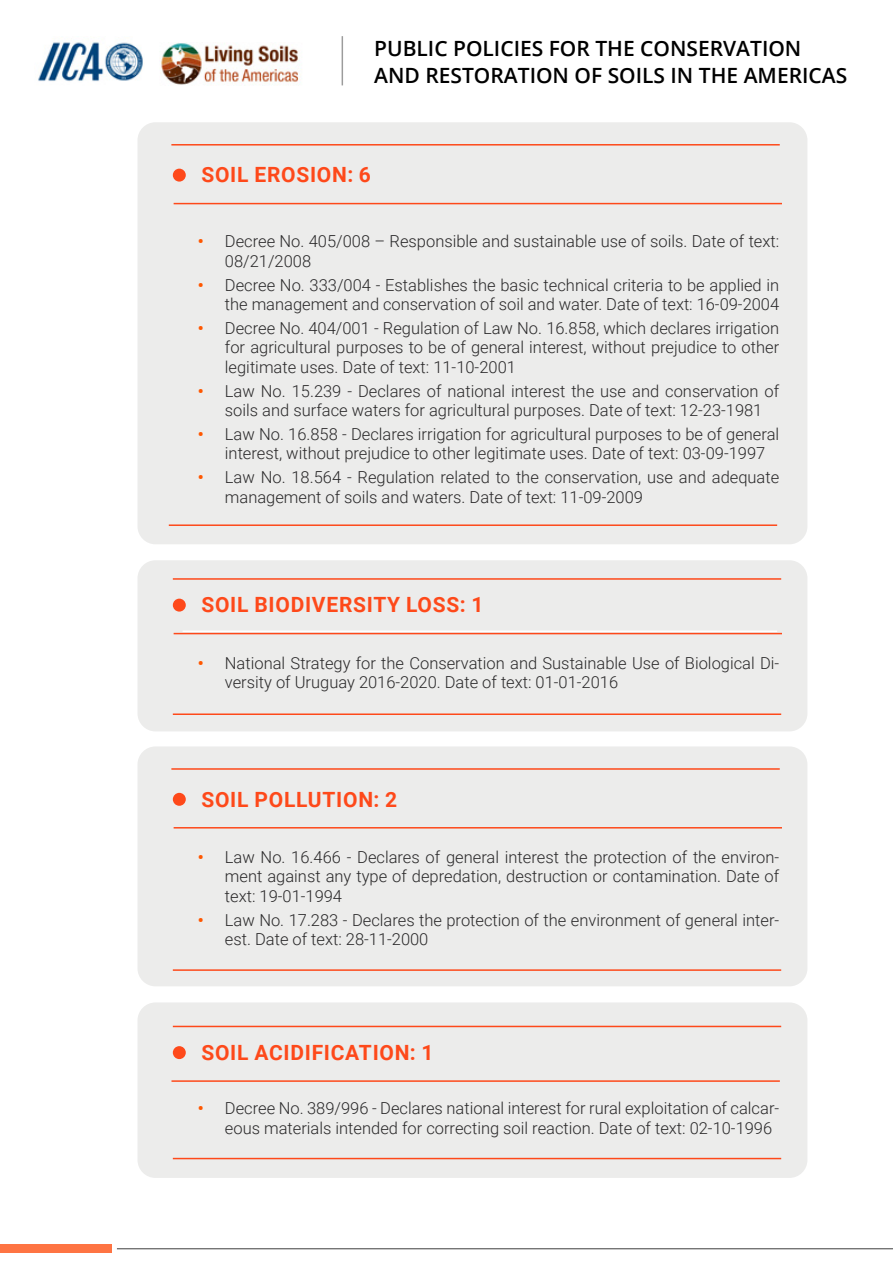
<style>
.page{position:relative;width:893px;height:1263px;background:#fff}
.page>*{position:absolute;margin:0;border:0;box-sizing:border-box;transform-origin:0 0}
.t1{font:700 21px "Roboto";letter-spacing:.035em;color:#fe491a}
.t2{font:600 21px/27px "Open Sans";color:#000}
.t3{font:300 16.5px/19.5px "Roboto";color:#292829}
.s1{font-weight:700;color:#ff5700}
</style>
<div class="page">
<hr style="left:117px;top:1248px;width:776px;height:1px;background:#3e3e3e">
<div style="left:0;top:1244px;width:112px;height:8px;background:#fe7443"></div>
<img style="left:160px;top:43px;width:142px;height:42px">
<img style="left:38px;top:42px;width:105px;height:39px">
<hr style="left:342px;top:36px;width:1px;height:49px;background:#000">
<div style="left:137px;top:560px;width:670px;height:171px;background:#ececeb;border-radius:18px"></div>
<div style="left:137px;top:1002px;width:670px;height:176px;background:#ececeb;border-radius:18px"></div>
<div style="left:137px;top:122px;width:670px;height:422px;background:#ececeb;border-radius:18px"></div>
<hr style="left:174px;top:203px;width:608px;height:1px;background:#fe491a">
<hr style="left:169px;top:524px;width:608px;height:2px;background:#fe491a">
<hr style="left:171px;top:144px;width:609px;height:2px;background:#fe491a">
<hr style="left:173px;top:578px;width:608px;height:2px;background:#fe491a">
<hr style="left:173px;top:1026px;width:608px;height:1px;background:#fe491a">
<div style="left:173px;top:169px;width:13px;height:13px;background:#fe491a;border-radius:50%"></div>
<hr style="left:183px;top:630px;width:594px;height:2px;background:#fff">
<hr style="left:174px;top:633px;width:608px;height:1px;background:#fe491a">
<hr style="left:171px;top:1080px;width:609px;height:2px;background:#fe491a">
<hr style="left:173px;top:713px;width:608px;height:2px;background:#fe491a">
<hr style="left:173px;top:1158px;width:608px;height:1px;background:#fe491a">
<div style="left:173px;top:599px;width:13px;height:13px;background:#fe491a;border-radius:50%"></div>
<div style="left:173px;top:1046px;width:13px;height:13px;background:#fe491a;border-radius:50%"></div>
<div style="left:137px;top:746px;width:670px;height:240px;background:#ececeb;border-radius:18px"></div>
<hr style="left:174px;top:827px;width:608px;height:1px;background:#fe491a">
<hr style="left:173px;top:969px;width:608px;height:2px;background:#fe491a">
<hr style="left:171px;top:768px;width:609px;height:2px;background:#fe491a">
<div style="left:173px;top:793px;width:13px;height:13px;background:#fe491a;border-radius:50%"></div>
<p class="t2" style="left:374px;top:35px;width:475px">PUBLIC POLICIES FOR THE CONSERVATION<br>AND RESTORATION OF SOILS IN THE AMERICAS</p>
<p class="t1" style="left:201px;top:160px;width:171px">SOIL EROSION: 6</p>
<p class="t3" style="left:225px;top:231px;width:556px;text-indent:-27px"><span class="s1">•</span> Decree No. 405/008 – Responsible and sustainable use of soils. Date of text:<br>08/21/2008</p>
<p class="t3" style="left:198px;top:274px;width:583px;text-align:right"><span class="s1">•</span> Decree No. 333/004 - Establishes the basic technical criteria to be applied in the management and conservation of soil and water. Date of text: 16-09-2004</p>
<p class="t3" style="left:225px;top:318px;width:556px;text-align:justify;text-indent:-27px"><span class="s1">•</span> Decree No. 404/001 - Regulation of Law No. 16.858, which declares irrigation for agricultural purposes to be of general interest, without prejudice to other legitimate uses. Date of text: 11-10-2001</p>
<p class="t3" style="left:225px;top:380px;width:556px;text-indent:-27px"><span class="s1">•</span> Law No. 15.239 - Declares of national interest the use and conservation of soils and surface waters for agricultural purposes. Date of text: 12-23-1981</p>
<p class="t3" style="left:225px;top:424px;width:556px;text-indent:-27px"><span class="s1">•</span> Law No. 16.858 - Declares irrigation for agricultural purposes to be of general interest, without prejudice to other legitimate uses. Date of text: 03-09-1997</p>
<p class="t3" style="left:225px;top:467px;width:556px;text-indent:-27px"><span class="s1">•</span> Law No. 18.564 - Regulation related to the conservation, use and adequate management of soils and waters. Date of text: 11-09-2009</p>
<p class="t1" style="left:201px;top:590px;width:284px">SOIL BIODIVERSITY LOSS: 1</p>
<p class="t3" style="left:225px;top:652px;width:556px;text-indent:-27px"><span class="s1">•</span> National Strategy for the Conservation and Sustainable Use of Biological Di&shy;versity of Uruguay 2016-2020. Date of text: 01-01-2016</p>
<p class="t1" style="left:201px;top:784px;width:197px">SOIL POLLUTION: 2</p>
<p class="t3" style="left:225px;top:847px;width:556px;text-align:justify;text-indent:-27px"><span class="s1">•</span> Law No. 16.466 - Declares of general interest the protection of the environ&shy;ment against any type of depredation, destruction or contamination. Date of text: 19-01-1994</p>
<p class="t3" style="left:225px;top:909px;width:556px;text-indent:-27px"><span class="s1">•</span> Law No. 17.283 - Declares the protection of the environment of general inter&shy;est. Date of text: 28-11-2000</p>
<p class="t1" style="left:201px;top:1038px;width:234px">SOIL ACIDIFICATION: 1</p>
<p class="t3" style="left:225px;top:1098px;width:556px;text-indent:-27px"><span class="s1">•</span> Decree No. 389/996 - Declares national interest for rural exploitation of calcar&shy;eous materials intended for correcting soil reaction. Date of text: 02-10-1996</p>
</div>
